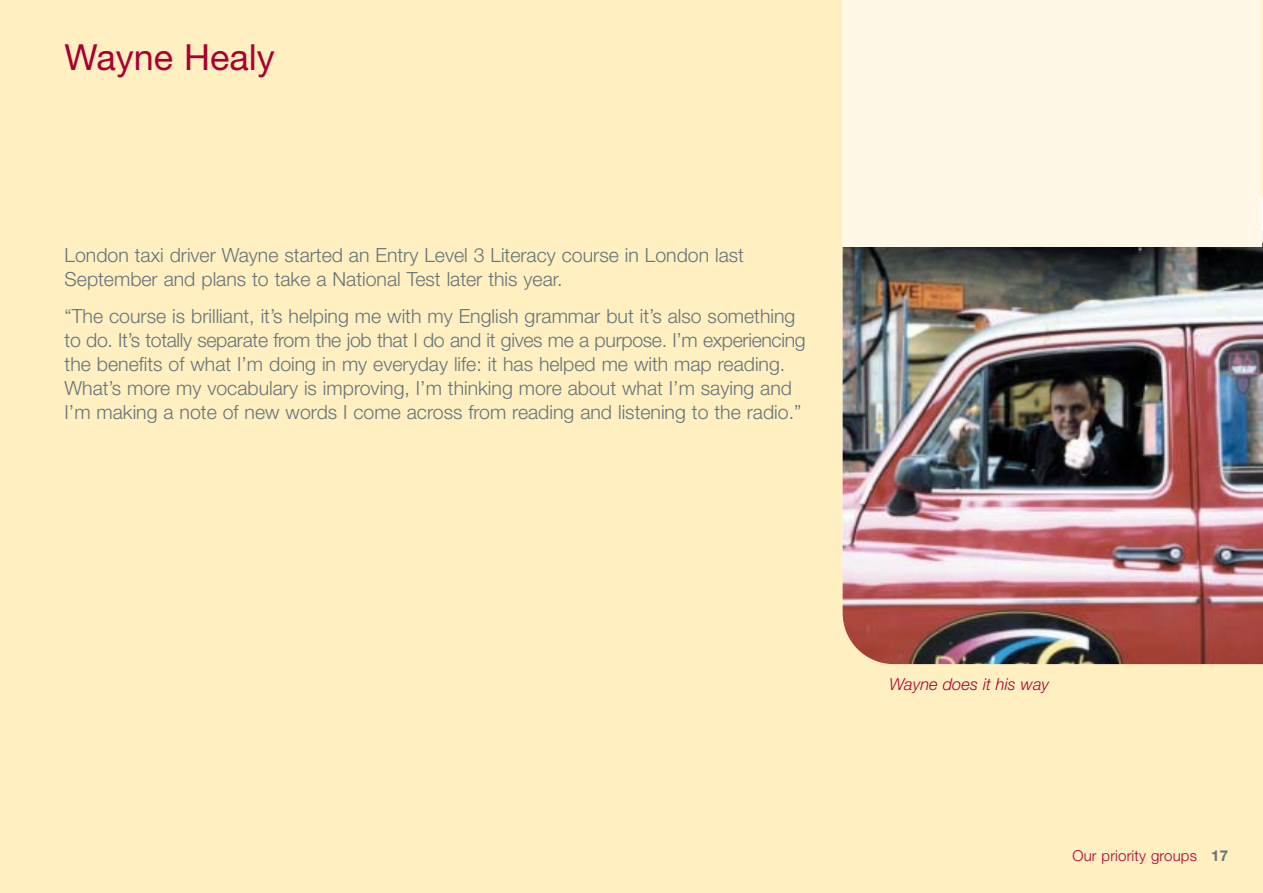
<style>
.page{position:relative;width:1263px;height:893px;background:#fff}
.page>*{position:absolute;margin:0;border:0;box-sizing:border-box;transform-origin:0 0}
.t1{font:36px "Helvetica Neue";color:#a90031}
.t2{font:300 19.5px/24px "Helvetica Neue";color:#677379}
.t3{font:italic 300 16.5px "Helvetica Neue";color:#a90031}
.t4{font:300 15px "Helvetica Neue";letter-spacing:.01em;color:#a90031}
.s1{font-weight:700;color:#677379}
</style>
<div class="page">
<div style="left:0;top:0;width:1262px;height:892px;background:#ffefc1"></div>
<img style="left:843px;top:246px;width:419px;height:418px">
<div style="left:843px;top:0;width:419px;height:246px;background:#fff8e7"></div>
<h1 class="t1" style="left:65px;top:44px;width:212px">Wayne Healy</h1>
<p class="t2" style="left:65px;top:245px;width:681px">London taxi driver Wayne started an Entry Level 3 Literacy course in London last<br>September and plans to take a National Test later this year.</p>
<p class="t2" style="left:65px;top:305px;width:743px">“The course is brilliant, it’s helping me with my English grammar but it’s also something to do. It’s totally separate from the job that I do and it gives me a purpose. I’m experiencing the benefits of what I’m doing in my everyday life: it has helped me with map reading.<br>What’s more my vocabulary is improving, I’m thinking more about what I’m saying and I’m making a note of new words I come across from reading and listening to the radio.”</p>
<p class="t3" style="left:889px;top:678px;width:161px">Wayne does it his way</p>
<p class="t4" style="left:1072px;top:850px;width:157px">Our priority groups <span class="s1">17</span></p>
</div>
